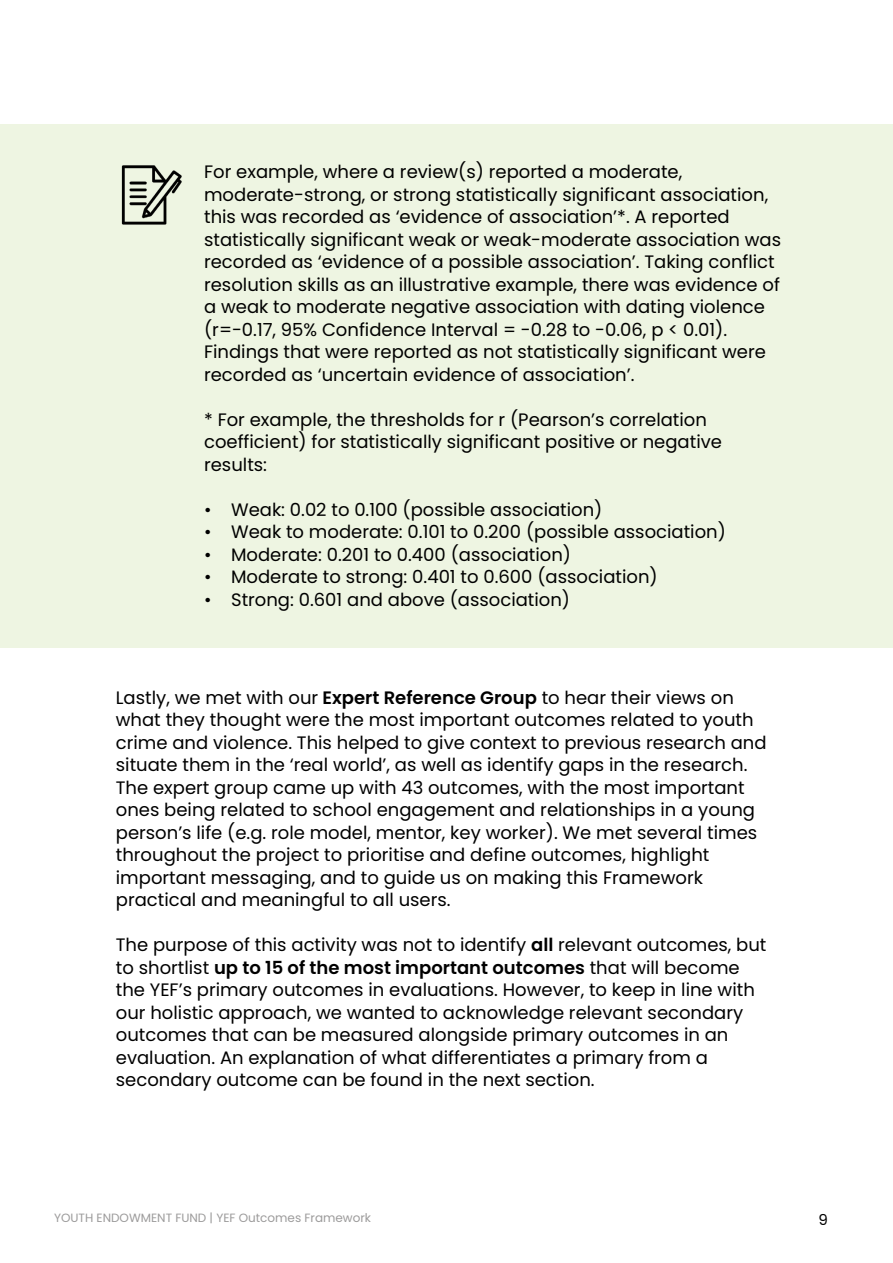
<style>
.page{position:relative;width:893px;height:1263px;background:#fff}
.page>*{position:absolute;margin:0;border:0;box-sizing:border-box;transform-origin:0 0}
.t1{font:18px/22.5px "Poppins";color:#000}
.t2{font:15px "Poppins";color:#000}
.t3{font:12px "Poppins";color:#9c9b9b}
.s1{font-weight:600}
</style>
<div class="page">
<div style="left:0;top:124px;width:893px;height:523px;background:#eef5e2"></div>
<img style="left:121px;top:165px;width:61px;height:60px">
<p class="t1" style="left:204px;top:161px;width:579px">For example, where a review(s) reported a moderate, moderate-strong, or strong statistically significant association, this was recorded as ‘evidence of association’*. A reported statistically significant weak or weak-moderate association was recorded as ‘evidence of a possible association’. Taking conflict resolution skills as an illustrative example, there was evidence of a weak to moderate negative association with dating violence (r=-0.17, 95% Confidence Interval = -0.28 to -0.06, p &lt; 0.01).<br>Findings that were reported as not statistically significant were recorded as ‘uncertain evidence of association’.</p>
<p class="t1" style="left:204px;top:408px;width:519px">* For example, the thresholds for r (Pearson’s correlation coefficient) for statistically significant positive or negative results:</p>
<p class="t1" style="left:204px;top:498px;width:400px">• Weak: 0.02 to 0.100 (possible association)</p>
<p class="t1" style="left:204px;top:521px;width:523px">• Weak to moderate: 0.101 to 0.200 (possible association)</p>
<p class="t1" style="left:204px;top:543px;width:368px">• Moderate: 0.201 to 0.400 (association)</p>
<p class="t1" style="left:204px;top:566px;width:455px">• Moderate to strong: 0.401 to 0.600 (association)</p>
<p class="t1" style="left:204px;top:588px;width:368px">• Strong: 0.601 and above (association)</p>
<p class="t1" style="left:116px;top:686px;width:652px">Lastly, we met with our <span class="s1">Expert Reference Group</span> to hear their views on what they thought were the most important outcomes related to youth crime and violence. This helped to give context to previous research and situate them in the ‘real world’, as well as identify gaps in the research.<br>The expert group came up with 43 outcomes, with the most important ones being related to school engagement and relationships in a young person’s life (e.g. role model, mentor, key worker). We met several times throughout the project to prioritise and define outcomes, highlight important messaging, and to guide us on making this Framework practical and meaningful to all users.</p>
<p class="t1" style="left:116px;top:934px;width:652px">The purpose of this activity was not to identify <span class="s1">all</span> relevant outcomes, but to shortlist <span class="s1">up to 15 of the most important outcomes</span> that will become the YEF’s primary outcomes in evaluations. However, to keep in line with our holistic approach, we wanted to acknowledge relevant secondary outcomes that can be measured alongside primary outcomes in an evaluation. An explanation of what differentiates a primary from a secondary outcome can be found in the next section.</p>
<p class="t3" style="left:54px;top:1210px;width:319px">YOUTH ENDOWMENT FUND | YEF Outcomes Framework</p>
<p class="t2" style="left:818px;top:1211px;width:11px">9</p>
</div>
